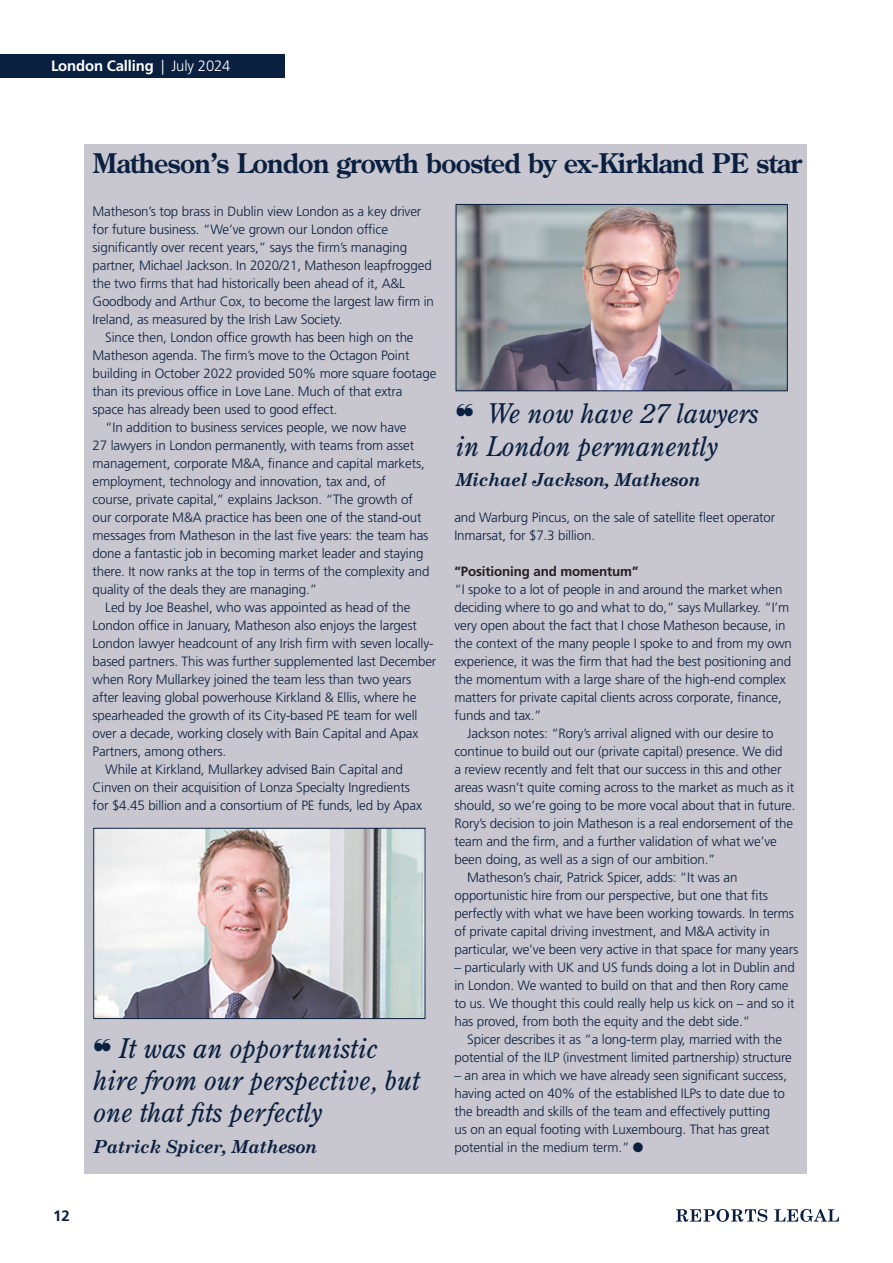
<style>
.page{position:relative;width:893px;height:1263px;background:#fff}
.page>*{position:absolute;margin:0;border:0;box-sizing:border-box;transform-origin:0 0}
.Pullquote{font:italic 27px/32.4px "Century Old Style Std";color:#0a2040}
.Headline{font:700 27px "Century Old Style Std";letter-spacing:-.025em;color:#0a2040}
.Pullquote-2{font:italic 700 18px "Century Schoolbook";letter-spacing:-.02em;color:#0a2040}
.t1{font:700 15px "Frutiger LT Std";letter-spacing:-.01em;color:#fff}
.t2{font:700 15px "Frutiger LT Std";color:#0a2040}
.t3{font:300 13.5px/18px "Frutiger LT Std";letter-spacing:-.01em;color:#0a2040}
.Crosshead{font:700 13.5px "Frutiger LT Std";letter-spacing:-.01em;color:#231f20}
.s1{font-weight:300}
</style>
<div class="page">
<div style="left:0;top:54px;width:285px;height:23px;background:#0a2040"></div>
<svg style="left:676px;top:1209px;width:91px;height:13px"></svg>
<svg style="left:774px;top:1209px;width:65px;height:13px"></svg>
<div style="left:84px;top:144px;width:723px;height:1030px;background:#c8c6cf"></div>
<img style="left:458px;top:206px;width:327px;height:183px">
<div style="left:456px;top:204px;width:331px;height:187px;border:1px solid #0a2040"></div>
<img style="left:96px;top:830px;width:327px;height:187px">
<div style="left:94px;top:828px;width:331px;height:191px;border:1px solid #0a2040"></div>
<p class="t1" style="left:51px;top:57px;width:181px">London Calling <span class="s1">| July 2024</span></p>
<p class="Headline" style="left:92px;top:146px;width:711px">Matheson’s London growth boosted by ex-Kirkland PE star</p>
<p class="t2" style="left:53px;top:1207px;width:18px">12</p>
<p class="t3" style="left:92px;top:203px;width:343px">Matheson’s top brass in Dublin view London as a key driver for future business. “We’ve grown our London office significantly over recent years,” says the firm’s managing partner, Michael Jackson. In 2020/21, Matheson leapfrogged the two firms that had historically been ahead of it, A&amp;L Goodbody and Arthur Cox, to become the largest law firm in Ireland, as measured by the Irish Law Society.</p>
<p class="t3" style="left:92px;top:329px;width:345px;text-indent:13px">Since then, London office growth has been high on the Matheson agenda. The firm’s move to the Octagon Point building in October 2022 provided 50% more square footage than its previous office in Love Lane. Much of that extra space has already been used to good effect.</p>
<p class="t3" style="left:92px;top:419px;width:339px;text-indent:13px">“In addition to business services people, we now have<br>27 lawyers in London permanently, with teams from asset management, corporate M&amp;A, finance and capital markets, employment, technology and innovation, tax and, of<br>course, private capital,” explains Jackson. “The growth of our corporate M&amp;A practice has been one of the stand-out messages from Matheson in the last five years: the team has done a fantastic job in becoming market leader and staying there. It now ranks at the top in terms of the complexity and quality of the deals they are managing.”</p>
<p class="t3" style="left:92px;top:599px;width:345px;text-indent:13px">Led by Joe Beashel, who was appointed as head of the London office in January, Matheson also enjoys the largest London lawyer headcount of any Irish firm with seven locally&shy;based partners. This was further supplemented last December when Rory Mullarkey joined the team less than two years after leaving global powerhouse Kirkland &amp; Ellis, where he spearheaded the growth of its City-based PE team for well over a decade, working closely with Bain Capital and Apax Partners, among others.</p>
<p class="t3" style="left:92px;top:761px;width:331px;text-indent:13px">While at Kirkland, Mullarkey advised Bain Capital and<br>Cinven on their acquisition of Lonza Specialty Ingredients for $4.45 billion and a consortium of PE funds, led by Apax</p>
<p class="Pullquote" style="left:94px;top:1031px;width:328px">❝ It was an opportunistic hire from our perspective, but one that fits perfectly</p>
<p class="Pullquote-2" style="left:94px;top:1135px;width:225px">Patrick Spicer, Matheson</p>
<p class="Pullquote" style="left:456px;top:397px;width:304px">❝ We now have 27 lawyers in London permanently</p>
<p class="Pullquote-2" style="left:456px;top:468px;width:246px">Michael Jackson, Matheson</p>
<p class="t3" style="left:454px;top:509px;width:322px">and Warburg Pincus, on the sale of satellite fleet operator<br>Inmarsat, for $7.3 billion.</p>
<p class="Crosshead" style="left:454px;top:563px;width:186px">“Positioning and momentum”</p>
<p class="t3" style="left:454px;top:581px;width:339px">“I spoke to a lot of people in and around the market when deciding where to go and what to do,” says Mullarkey. “I’m very open about the fact that I chose Matheson because, in the context of the many people I spoke to and from my own experience, it was the firm that had the best positioning and the momentum with a large share of the high-end complex matters for private capital clients across corporate, finance, funds and tax.”</p>
<p class="t3" style="left:454px;top:725px;width:343px;text-indent:13px">Jackson notes: “Rory’s arrival aligned with our desire to continue to build out our (private capital) presence. We did<br>a review recently and felt that our success in this and other areas wasn’t quite coming across to the market as much as it should, so we’re going to be more vocal about that in future.<br>Rory’s decision to join Matheson is a real endorsement of the team and the firm, and a further validation of what we’ve been doing, as well as a sign of our ambition.”</p>
<p class="t3" style="left:454px;top:869px;width:345px;text-indent:13px">Matheson’s chair, Patrick Spicer, adds: “It was an opportunistic hire from our perspective, but one that fits perfectly with what we have been working towards. In terms of private capital driving investment, and M&amp;A activity in particular, we’ve been very active in that space for many years</p>
<p class="t3" style="left:454px;top:959px;width:342px">– particularly with UK and US funds doing a lot in Dublin and in London. We wanted to build on that and then Rory came to us. We thought this could really help us kick on – and so it has proved, from both the equity and the debt side.”</p>
<p class="t3" style="left:454px;top:1031px;width:339px;text-align:center">Spicer describes it as “a long-term play, married with the potential of the ILP (investment limited partnership) structure</p>
<p class="t3" style="left:454px;top:1067px;width:334px">– an area in which we have already seen significant success, having acted on 40% of the established ILPs to date due to the breadth and skills of the team and effectively putting<br>us on an equal footing with Luxembourg. That has great potential in the medium term.” ●</p>
</div>
